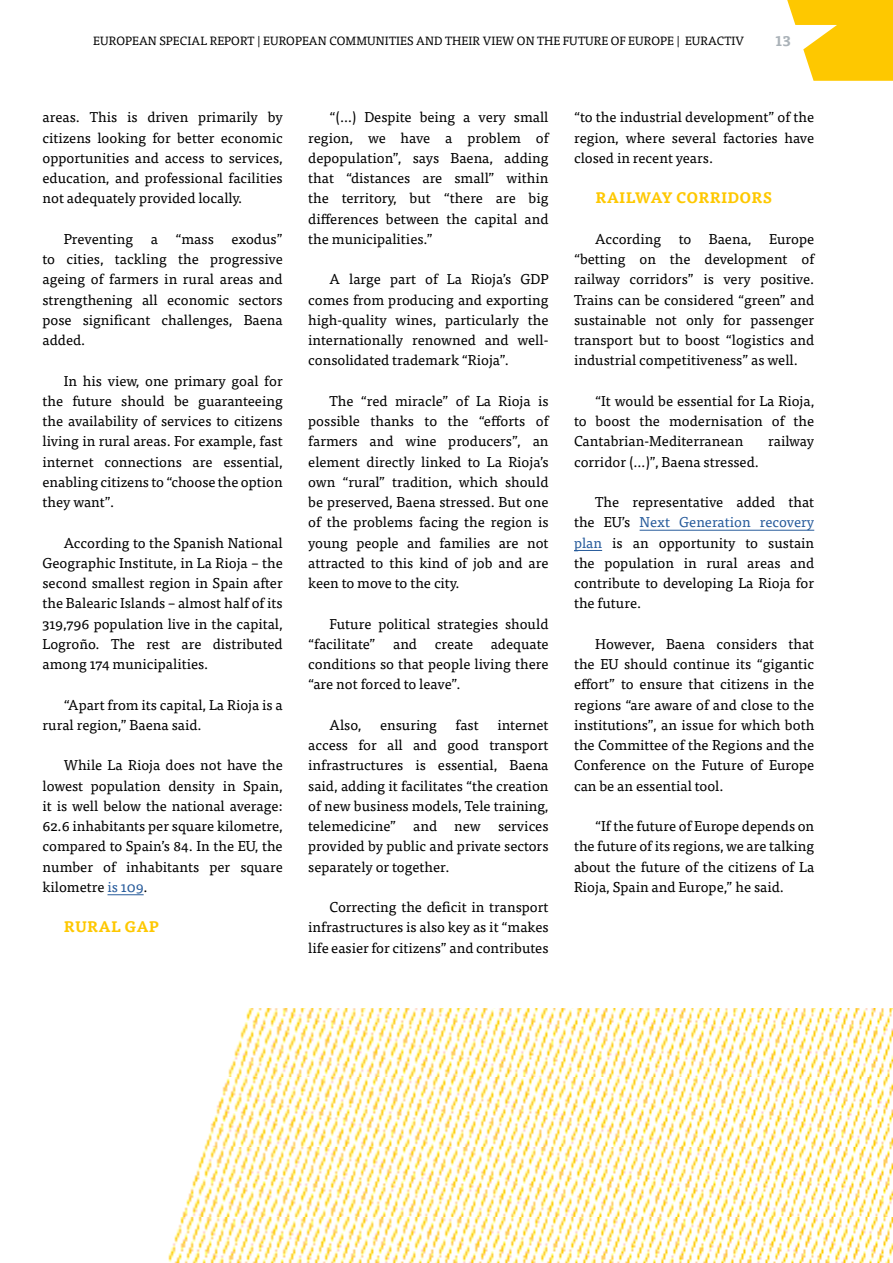
<style>
.page{position:relative;width:893px;height:1263px;background:#fff}
.page>*{position:absolute;margin:0;border:0;box-sizing:border-box;transform-origin:0 0}
.t1{font:700 15px "Tisa Pro";letter-spacing:.01em;color:#fec800}
.t2{font:14.25px/20.2px "Tisa Pro";color:#000;text-align:justify}
.t3{font:700 14.25px "Tisa Pro";color:#aab2b8}
.t4{font:12px "Tisa Pro";letter-spacing:.01em;color:#000}
.s1{color:#275b9b}
</style>
<div class="page">
<svg style="left:787px;top:0;width:106px;height:81px"></svg>
<hr style="left:107px;top:894px;width:37px;height:1px;background:#275b9b">
<hr style="left:640px;top:530px;width:174px;height:1px;background:#275b9b">
<svg style="left:574px;top:550px;width:28px;height:1px"></svg>
<img style="left:168px;top:1008px;width:725px;height:255px">
<p class="t4" style="left:93px;top:32px;width:652px">EUROPEAN SPECIAL REPORT | EUROPEAN COMMUNITIES AND THEIR VIEW ON THE FUTURE OF EUROPE | EURACTIV</p>
<p class="t3" style="left:775px;top:29px;width:17px">13</p>
<p class="t2" style="left:43px;top:106px;width:242px">areas. This is driven primarily by citizens looking for better economic opportunities and access to services, education, and professional facilities not adequately provided locally.</p>
<p class="t2" style="left:43px;top:228px;width:242px;text-indent:21px">Preventing a “mass exodus” to cities, tackling the progressive ageing of farmers in rural areas and strengthening all economic sectors pose significant challenges, Baena added.</p>
<p class="t2" style="left:43px;top:370px;width:242px;text-indent:21px">In his view, one primary goal for the future should be guaranteeing the availability of services to citizens living in rural areas. For example, fast internet connections are essential, enabling citizens to “choose the option they want”.</p>
<p class="t2" style="left:43px;top:532px;width:242px;text-indent:21px">According to the Spanish National Geographic Institute, in La Rioja – the second smallest region in Spain after the Balearic Islands – almost half of its 319,796 population live in the capital, Logroño. The rest are distributed among 174 municipalities.</p>
<p class="t2" style="left:43px;top:694px;width:242px;text-indent:21px">“Apart from its capital, La Rioja is a rural region,” Baena said.</p>
<p class="t2" style="left:43px;top:754px;width:242px;text-indent:21px">While La Rioja does not have the lowest population density in Spain, it is well below the national average:<br>62.6 inhabitants per square kilometre, compared to Spain’s 84. In the EU, the number of inhabitants per square kilometre <span class="s1">is 109</span>.</p>
<p class="t1" style="left:64px;top:915px;width:97px">RURAL GAP</p>
<p class="t2" style="left:308px;top:106px;width:242px;text-indent:21px">“(…) Despite being a very small region, we have a problem of depopulation”, says Baena, adding that “distances are small” within the territory, but “there are big differences between the capital and the municipalities.”</p>
<p class="t2" style="left:308px;top:268px;width:242px;text-indent:21px">A large part of La Rioja’s GDP comes from producing and exporting high-quality wines, particularly the internationally renowned and well&shy;consolidated trademark “Rioja”.</p>
<p class="t2" style="left:308px;top:390px;width:242px;text-indent:21px">The “red miracle” of La Rioja is possible thanks to the “efforts of farmers and wine producers”, an element directly linked to La Rioja’s own “rural” tradition, which should be preserved, Baena stressed. But one of the problems facing the region is young people and families are not attracted to this kind of job and are keen to move to the city.</p>
<p class="t2" style="left:308px;top:613px;width:242px;text-indent:21px">Future political strategies should “facilitate” and create adequate conditions so that people living there “are not forced to leave”.</p>
<p class="t2" style="left:330px;top:714px;width:33px">Also,</p>
<p class="t2" style="left:380px;top:714px;width:58px">ensuring</p>
<p class="t2" style="left:455px;top:714px;width:25px">fast</p>
<p class="t2" style="left:308px;top:714px;width:242px;text-indent:189px">internet access for all and good transport infrastructures is essential, Baena said, adding it facilitates “the creation of new business models, Tele training, telemedicine” and new services provided by public and private sectors separately or together.</p>
<p class="t2" style="left:308px;top:896px;width:242px;text-indent:21px">Correcting the deficit in transport infrastructures is also key as it “makes life easier for citizens” and contributes</p>
<p class="t2" style="left:574px;top:106px;width:242px">“to the industrial development” of the region, where several factories have closed in recent years.</p>
<p class="t1" style="left:595px;top:186px;width:178px">RAILWAY CORRIDORS</p>
<p class="t2" style="left:574px;top:228px;width:242px;text-indent:21px">According to Baena, Europe “betting on the development of railway corridors” is very positive.<br>Trains can be considered “green” and sustainable not only for passenger transport but to boost “logistics and industrial competitiveness” as well.</p>
<p class="t2" style="left:574px;top:390px;width:242px;text-indent:21px">“It would be essential for La Rioja, to boost the modernisation of the Cantabrian-Mediterranean</p>
<p class="t2" style="left:768px;top:430px;width:48px">railway</p>
<p class="t2" style="left:574px;top:451px;width:186px">corridor (…)”, Baena stressed.</p>
<p class="t2" style="left:574px;top:491px;width:242px;text-indent:21px">The representative added that the EU’s <span class="s1">Next Generation recovery plan</span> is an opportunity to sustain the population in rural areas and contribute to developing La Rioja for the future.</p>
<p class="t2" style="left:574px;top:633px;width:242px;text-indent:21px">However, Baena considers that the EU should continue its “gigantic effort” to ensure that citizens in the regions “are aware of and close to the institutions”, an issue for which both the Committee of the Regions and the Conference on the Future of Europe can be an essential tool.</p>
<p class="t2" style="left:574px;top:815px;width:242px;text-indent:21px">“If the future of Europe depends on the future of its regions, we are talking about the future of the citizens of La Rioja, Spain and Europe,” he said.</p>
</div>
